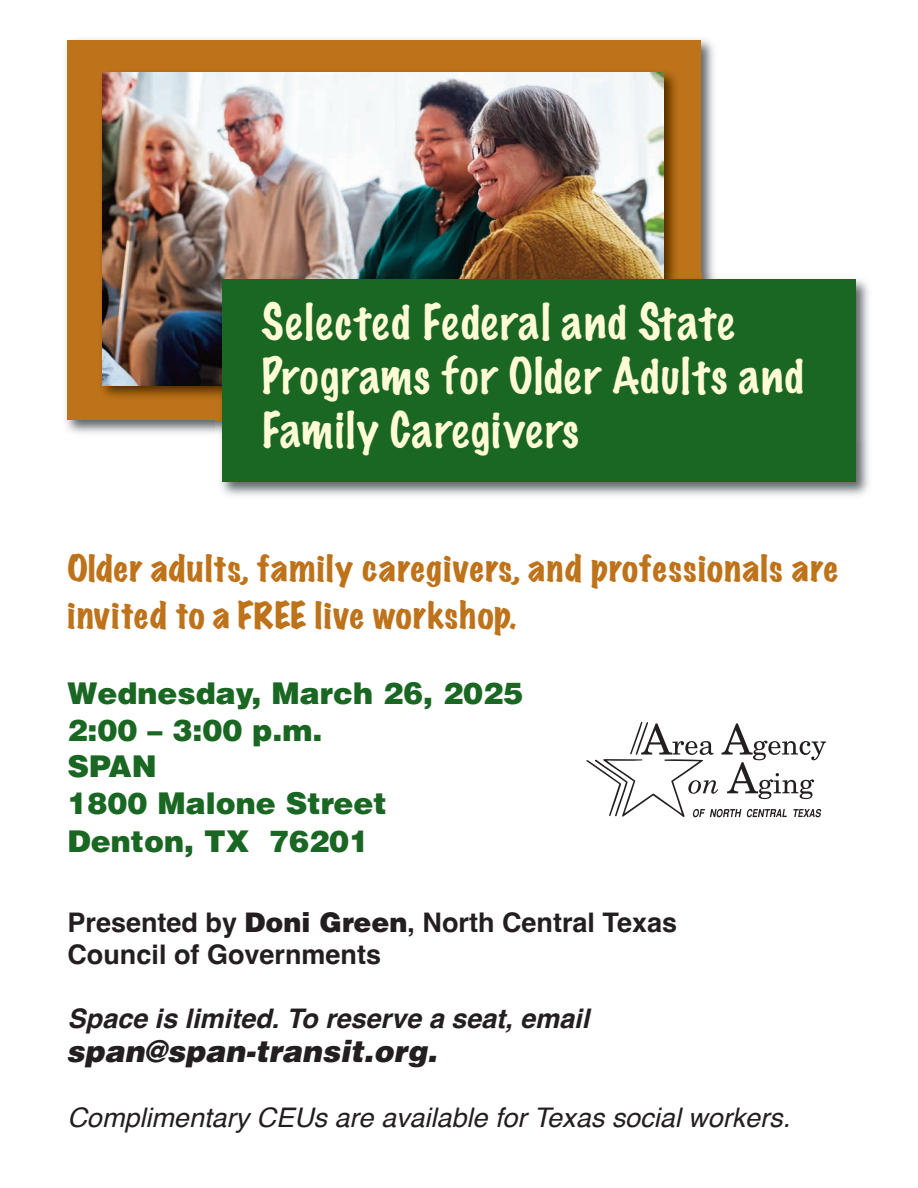
<style>
.page{position:relative;width:918px;height:1188px;background:#fff}
.page>*{position:absolute;margin:0;border:0;box-sizing:border-box;transform-origin:0 0}
.t1{font:100 45px/54px "Marker Felt";letter-spacing:.035em;color:#fffbd6}
.t2{font:expanded 33px/47.1px "Marker Felt";letter-spacing:.035em;color:#be721a}
.t3{font:900 30px/36.9px "Helvetica";color:#196722}
.t4{font:italic 900 30px "Helvetica";color:#231f20}
.t5{font:700 27px/31.5px "Helvetica";color:#231f20}
.t6{font:italic 27px "Helvetica";color:#231f20}
.t7{font:italic 700 27px "Helvetica";color:#231f20}
.s1{font-family:"Arial"}
.s2{font-weight:900}
</style>
<div class="page">
<img style="left:66px;top:39px;width:648px;height:395px">
<div style="left:68px;top:41px;width:633px;height:379px;background:#be721a"></div>
<img style="left:102px;top:72px;width:574px;height:325px">
<img style="left:102px;top:72px;width:561px;height:313px">
<svg style="left:586px;top:722px;width:240px;height:95px"></svg>
<img style="left:215px;top:273px;width:654px;height:223px">
<div style="left:222px;top:279px;width:633px;height:203px;background:#196722"></div>
<h1 class="t1" style="left:261px;top:297px;width:544px">Selected Federal and State<br>Programs for Older Adults and<br>Family Caregivers</h1>
<p class="t2" style="left:68px;top:547px;width:772px">Older adults, family caregivers, and professionals are invited to a FREE live workshop.</p>
<p class="t3" style="left:68px;top:678px;width:457px">Wednesday, March 2<span class="s1">6</span>, 2025<br>2:00 – 3:00 p.m.<br>SPAN<br>1800 Malone Street<br>Denton, TX 76201</p>
<p class="t5" style="left:68px;top:909px;width:611px">Presented by <span class="s2">Doni Green</span>, North Central Texas<br>Council of Governments</p>
<p class="t7" style="left:68px;top:1007px;width:523px">Space is limited. To reserve a seat, email</p>
<p class="t4" style="left:66px;top:1040px;width:377px">span@span-transit.org.</p>
<p class="t6" style="left:68px;top:1106px;width:724px">Complimentary CEUs are available for Texas social workers.</p>
</div>
